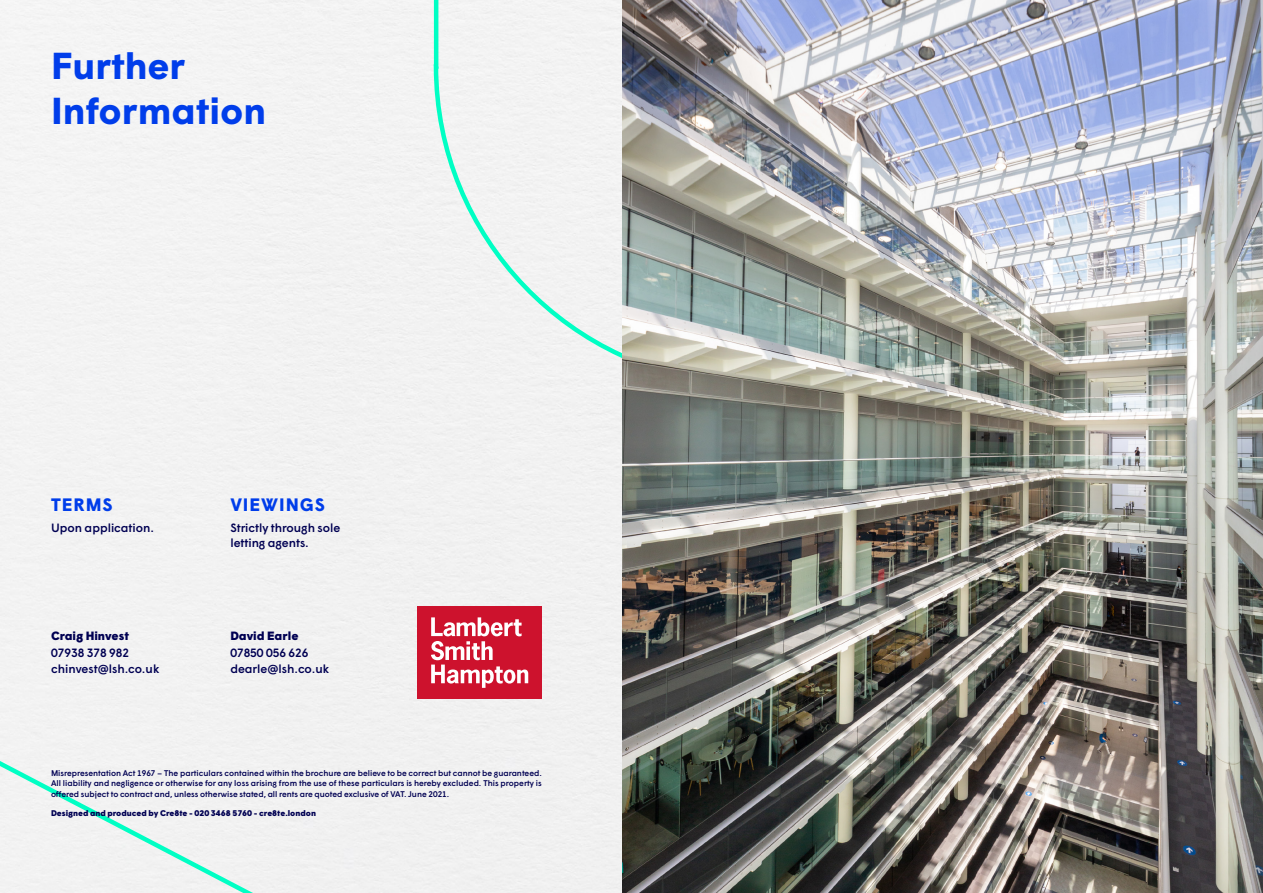
<style>
.page{position:relative;width:1263px;height:893px;background:#fff}
.page>*{position:absolute;margin:0;border:0;box-sizing:border-box;transform-origin:0 0}
.t1{font:700 37.5px/45px "Wigrum";color:#003dea}
.t2{font:700 18px "Wigrum";letter-spacing:.05em;color:#003dea}
.t3{font:500 12px/16.5px "Wigrum";color:#000052}
.t4{font:900 12px "Wigrum";color:#000052}
.t5{font:500 8.25px/10.5px "Wigrum";color:#000052;text-align:justify}
.t6{font:900 8.25px "Wigrum";color:#000052}
</style>
<div class="page">
<div style="left:0;top:0;width:623px;height:893px;background:#f2f2f2"></div>
<div style="left:417px;top:606px;width:125px;height:93px;background:#cd122d"></div>
<svg style="left:436px;top:617px;width:92px;height:71px"></svg>
<div style="left:431px;top:0;width:192px;height:389px;background:#f2f3f2"></div>
<div style="left:0;top:368px;width:436px;height:525px;background:#f2f2f2"></div>
<img style="left:623px;top:0;width:640px;height:893px">
<h1 class="t1" style="left:51px;top:41px;width:217px">Further<br>Information</h1>
<h2 class="t2" style="left:51px;top:491px;width:63px">TERMS</h2>
<h3 class="t3" style="left:51px;top:518px;width:105px">Upon application.</h3>
<h3 class="t4" style="left:51px;top:627px;width:80px">Craig Hinvest</h3>
<h3 class="t3" style="left:51px;top:643px;width:110px">07938 378 982 chinvest@lsh.co.uk</h3>
<h2 class="t2" style="left:230px;top:491px;width:96px">VIEWINGS</h2>
<h3 class="t3" style="left:230px;top:519px;width:112px;line-height:15px">Strictly through sole letting agents.</h3>
<h3 class="t4" style="left:230px;top:627px;width:70px">David Earle</h3>
<h3 class="t3" style="left:230px;top:643px;width:100px">07850 056 626 dearle@lsh.co.uk</h3>
<p class="t5" style="left:51px;top:767px;width:492px">Misrepresentation Act 1967 – The particulars contained within the brochure are believe to be correct but cannot be guaranteed.<br>All liability and negligence or otherwise for any loss arising from the use of these particulars is hereby excluded. This property is offered subject to contract and, unless otherwise stated, all rents are quoted exclusive of VAT. June 2021.</p>
<p class="t6" style="left:51px;top:807px;width:266px">Designed and produced by Cre8te - 020 3468 5760 - cre8te.london</p>
</div>
